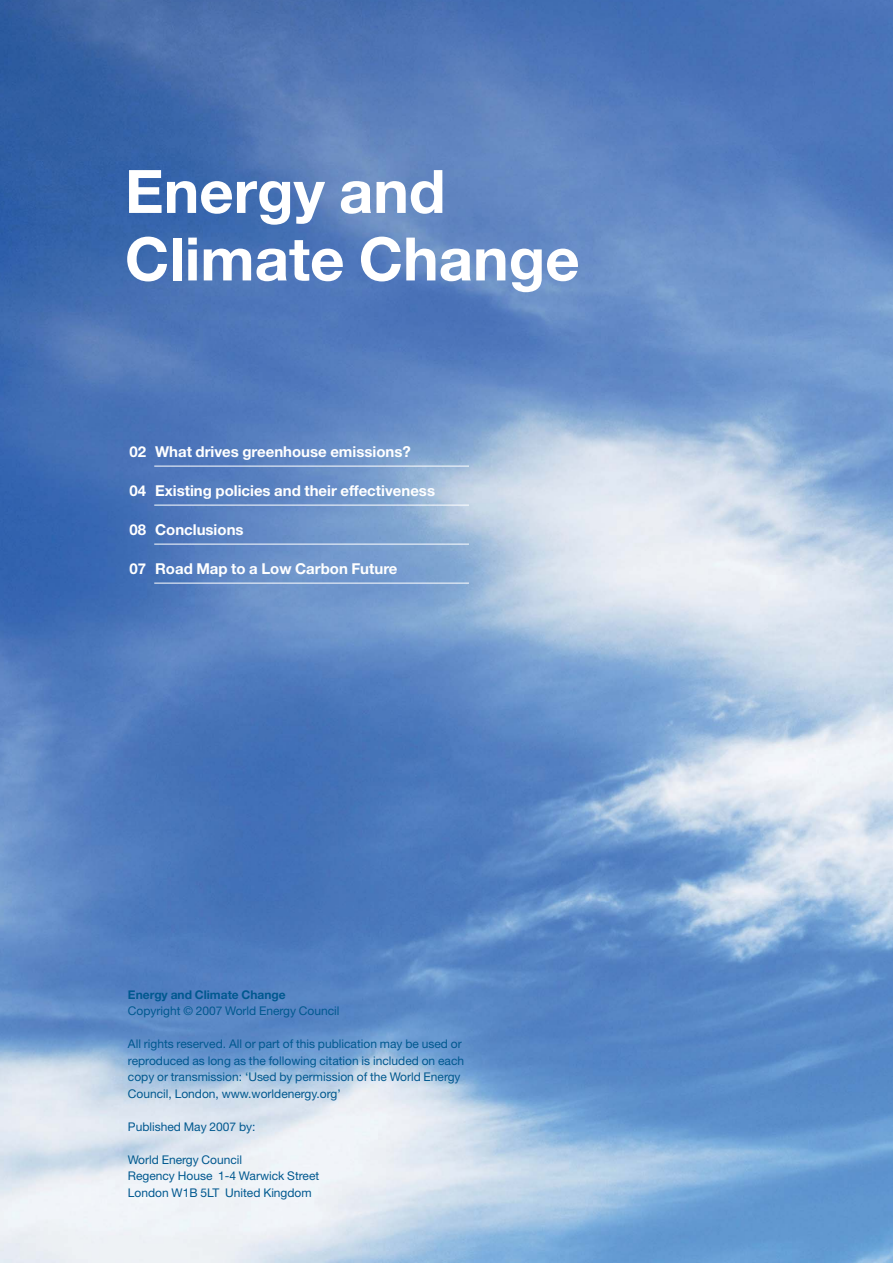
<style>
.page{position:relative;width:893px;height:1263px;background:#fff}
.page>*{position:absolute;margin:0;border:0;box-sizing:border-box;transform-origin:0 0}
.t1{font:700 60px/67.5px "Helvetica Neue";color:#fff}
.t2{font:700 15px "Helvetica Neue";color:#fff}
.t3{font:12px/16.5px "Helvetica Neue";color:#00588f}
.t4{font:700 12px "Helvetica Neue";color:#00588f}
</style>
<div class="page">
<img style="left:0;top:0;width:893px;height:1263px">
<hr style="left:154px;top:466px;width:315px;height:1px;background:#fff">
<hr style="left:154px;top:505px;width:315px;height:1px;background:#fff">
<hr style="left:154px;top:544px;width:315px;height:1px;background:#fff">
<hr style="left:154px;top:583px;width:315px;height:1px;background:#fff">
<h1 class="t1" style="left:125px;top:164px;width:456px">Energy and<br>Climate Change</h1>
<p class="t2" style="left:130px;top:446px;width:283px">02 What drives greenhouse emissions?</p>
<p class="t2" style="left:130px;top:485px;width:307px">04 Existing policies and their effectiveness</p>
<p class="t2" style="left:130px;top:524px;width:116px">08 Conclusions</p>
<p class="t2" style="left:130px;top:563px;width:269px">07 Road Map to a Low Carbon Future</p>
<p class="t4" style="left:128px;top:990px;width:159px">Energy and Climate Change</p>
<p class="t3" style="left:128px;top:1004px;width:213px">Copyright © 2007 World Energy Council</p>
<p class="t3" style="left:128px;top:1037px;width:338px">All rights reserved. All or part of this publication may be used or reproduced as long as the following citation is included on each copy or transmission: ‘Used by permission of the World Energy Council, London, www.worldenergy.org’</p>
<p class="t3" style="left:128px;top:1119px;width:129px">Published May 2007 by:</p>
<p class="t3" style="left:128px;top:1152px;width:193px">World Energy Council<br>Regency House 1-4 Warwick Street<br>London W1B 5LT United Kingdom</p>
</div>
